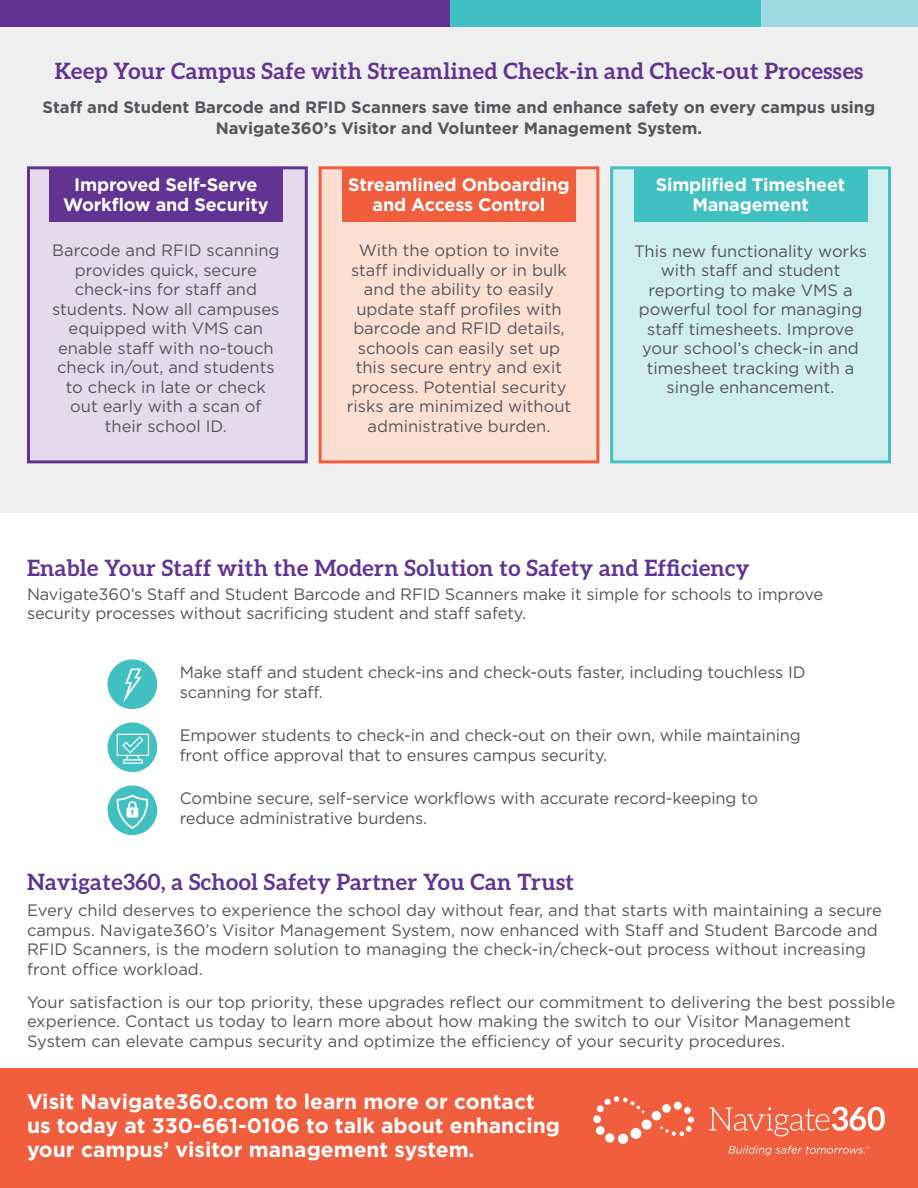
<style>
.page{position:relative;width:918px;height:1188px;background:#fff}
.page>*{position:absolute;margin:0;border:0;box-sizing:border-box;transform-origin:0 0}
.t1{font:700 22.5px "Aleo";letter-spacing:.015em;color:#613393}
.t2{font:700 21px/24px "Gotham";color:#fff}
.t3{font:700 18px/19.5px "Gotham";letter-spacing:-.01em;color:#fff;text-align:center}
.t4{font:16.5px/19.5px "Gotham";color:#54565b}
.t5{font:700 16.5px/21px "Gotham";color:#54565b;text-align:center}
</style>
<div class="page">
<div style="left:0;top:1068px;width:918px;height:120px;background:#f15e3e"></div>
<div style="left:108px;top:659px;width:49px;height:50px;background:#40c0c0;border-radius:50%"></div>
<div style="left:108px;top:722px;width:49px;height:50px;background:#40c0c0;border-radius:50%"></div>
<div style="left:108px;top:785px;width:49px;height:50px;background:#40c0c0;border-radius:50%"></div>
<svg style="left:593px;top:1096px;width:101px;height:48px"></svg>
<svg style="left:709px;top:1107px;width:176px;height:30px"></svg>
<svg style="left:728px;top:1146px;width:141px;height:9px"></svg>
<div style="left:0;top:0;width:452px;height:27px;background:#613393"></div>
<div style="left:451px;top:0;width:311px;height:27px;background:#40c0c0"></div>
<div style="left:762px;top:0;width:156px;height:27px;background:#9cd9e0"></div>
<div style="left:0;top:27px;width:918px;height:486px;background:#efeff0"></div>
<div style="left:27px;top:166px;width:281px;height:297px;background:#e3daec;border:3px solid #613393"></div>
<div style="left:319px;top:166px;width:280px;height:297px;background:#fddfd2;border:3px solid #f15e3e"></div>
<div style="left:610px;top:166px;width:281px;height:297px;background:#d0edf0;border:3px solid #40c0c0"></div>
<div style="left:342px;top:168px;width:234px;height:54px;background:#f15e3e"></div>
<div style="left:49px;top:168px;width:234px;height:54px;background:#613393"></div>
<div style="left:634px;top:168px;width:233px;height:54px;background:#40c0c0"></div>
<svg style="left:117px;top:734px;width:32px;height:30px"></svg>
<svg style="left:117px;top:795px;width:31px;height:34px"></svg>
<svg style="left:123px;top:669px;width:19px;height:34px"></svg>
<h1 class="t1" style="left:55px;top:58px;width:810px">Keep Your Campus Safe with Streamlined Check-in and Check-out Processes</h1>
<p class="t5" style="left:43px;top:97px;width:834px">Staff and Student Barcode and RFID Scanners save time and enhance safety on every campus using<br>Navigate360’s Visitor and Volunteer Management System.</p>
<p class="t3" style="left:63px;top:175px;width:207px">Improved Self-Serve<br>Workflow and Security</p>
<p class="t3" style="left:656px;top:175px;width:191px">Simplified Timesheet<br>Management</p>
<p class="t4" style="left:347px;top:241px;width:226px;text-align:center">With the option to invite staff individually or in bulk and the ability to easily update staff profiles with barcode and RFID details, schools can easily set up this secure entry and exit process. Potential security risks are minimized without administrative burden.</p>
<p class="t4" style="left:634px;top:241px;width:234px;text-align:center">This new functionality works with staff and student reporting to make VMS a powerful tool for managing staff timesheets. Improve your school’s check-in and timesheet tracking with a single enhancement.</p>
<p class="t3" style="left:348px;top:175px;width:223px">Streamlined Onboarding and Access Control</p>
<p class="t4" style="left:52px;top:241px;width:229px;text-align:center">Barcode and RFID scanning provides quick, secure check-ins for staff and students. Now all campuses equipped with VMS can enable staff with no-touch check in/out, and students to check in late or check out early with a scan of their school ID.</p>
<h1 class="t1" style="left:27px;top:555px;width:724px">Enable Your Staff with the Modern Solution to Safety and Efficiency</h1>
<p class="t4" style="left:27px;top:584px;width:798px">Navigate360’s Staff and Student Barcode and RFID Scanners make it simple for schools to improve security processes without sacrificing student and staff safety.</p>
<p class="t4" style="left:180px;top:662px;width:627px">Make staff and student check-ins and check-outs faster, including touchless ID scanning for staff.</p>
<p class="t4" style="left:180px;top:725px;width:623px">Empower students to check-in and check-out on their own, while maintaining front office approval that to ensures campus security.</p>
<p class="t4" style="left:180px;top:788px;width:580px">Combine secure, self-service workflows with accurate record-keeping to reduce administrative burdens.</p>
<h1 class="t1" style="left:27px;top:869px;width:548px">Navigate360, a School Safety Partner You Can Trust</h1>
<p class="t4" style="left:27px;top:900px;width:857px">Every child deserves to experience the school day without fear, and that starts with maintaining a secure campus. Navigate360’s Visitor Management System, now enhanced with Staff and Student Barcode and RFID Scanners, is the modern solution to managing the check-in/check-out process without increasing front office workload.</p>
<p class="t4" style="left:27px;top:992px;width:870px">Your satisfaction is our top priority, these upgrades reflect our commitment to delivering the best possible experience. Contact us today to learn more about how making the switch to our Visitor Management<br>System can elevate campus security and optimize the efficiency of your security procedures.</p>
<p class="t2" style="left:27px;top:1090px;width:534px">Visit Navigate360.com to learn more or contact us today at 330-661-0106 to talk about enhancing your campus’ visitor management system.</p>
</div>
